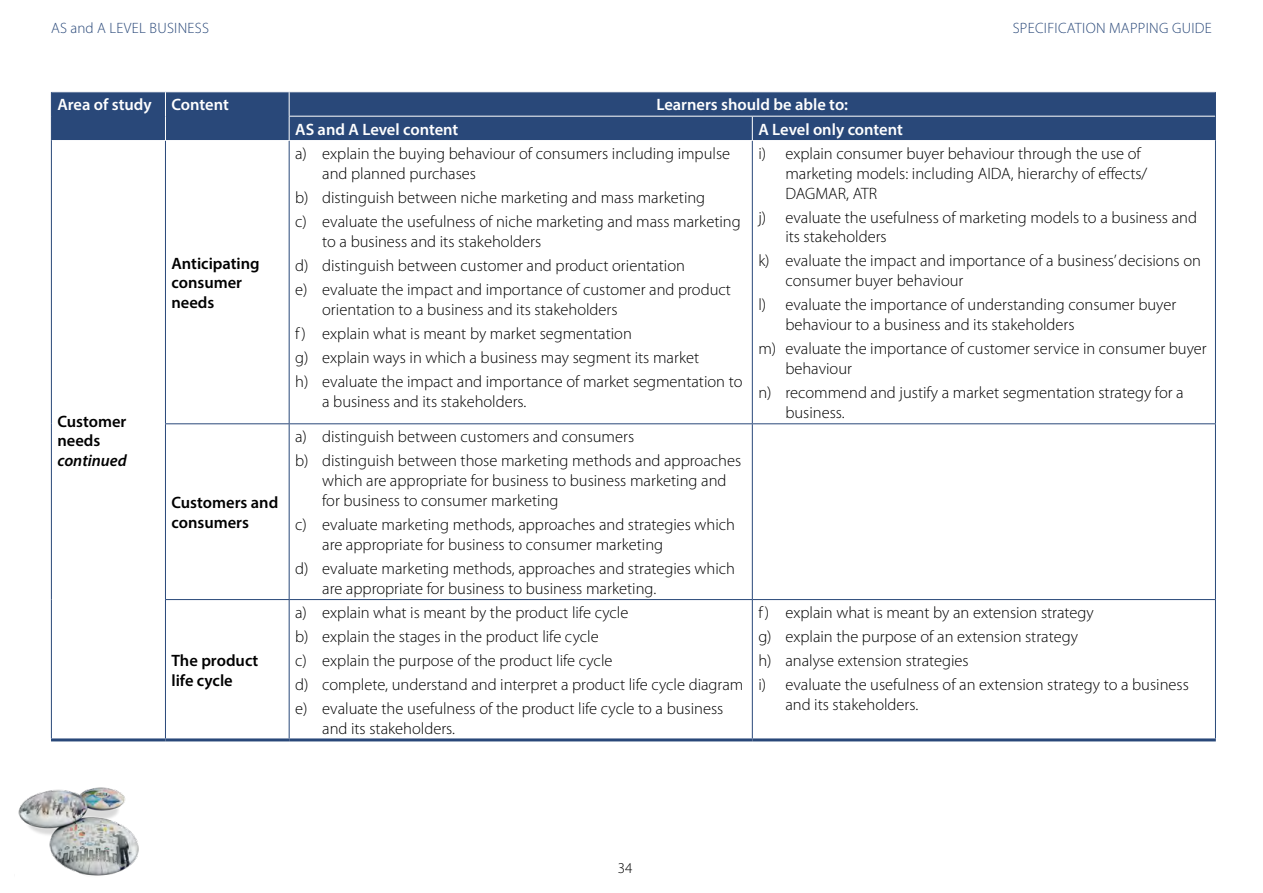
<style>
.page{position:relative;width:1263px;height:893px;background:#fff}
.page>*{position:absolute;margin:0;border:0;box-sizing:border-box;transform-origin:0 0}
.t1{font:300 16.5px/19.8px "Myriad Pro";color:#000}
.t2{font:600 16.5px/19.8px "Myriad Pro";color:#000}
.t3{font:600 16.5px "Myriad Pro";color:#fff}
.t4{font:italic 600 16.5px "Myriad Pro";color:#000}
.t5{font:300 15px "Myriad Pro";letter-spacing:.02em;color:#294879}
.t6{font:300 15px "Myriad Pro";color:#000}
</style>
<div class="page">
<img style="left:18px;top:787px;width:121px;height:89px">
<div style="left:52px;top:92px;width:1163px;height:48px;background:#294879"></div>
<svg style="left:165px;top:92px;width:1px;height:48px"></svg>
<hr style="left:289px;top:116px;width:463px;height:1px;background:#fff">
<svg style="left:289px;top:92px;width:1px;height:48px"></svg>
<hr style="left:752px;top:116px;width:463px;height:1px;background:#fff">
<svg style="left:752px;top:117px;width:1px;height:23px"></svg>
<hr style="left:51px;top:141px;width:1px;height:283px;background:#294879">
<hr style="left:165px;top:141px;width:1px;height:282px;background:#294879">
<hr style="left:289px;top:141px;width:1px;height:282px;background:#294879">
<hr style="left:752px;top:141px;width:1px;height:282px;background:#294879">
<hr style="left:1215px;top:141px;width:1px;height:282px;background:#294879">
<hr style="left:51px;top:424px;width:1px;height:176px;background:#294879">
<hr style="left:165px;top:423px;width:124px;height:1px;background:#294879">
<hr style="left:165px;top:424px;width:1px;height:175px;background:#294879">
<hr style="left:289px;top:423px;width:463px;height:1px;background:#294879">
<hr style="left:289px;top:424px;width:1px;height:175px;background:#294879">
<hr style="left:752px;top:423px;width:464px;height:1px;background:#294879">
<hr style="left:752px;top:424px;width:1px;height:175px;background:#294879">
<hr style="left:1215px;top:424px;width:1px;height:175px;background:#294879">
<hr style="left:51px;top:600px;width:1px;height:138px;background:#294879">
<hr style="left:165px;top:599px;width:124px;height:1px;background:#294879">
<hr style="left:165px;top:600px;width:1px;height:138px;background:#294879">
<hr style="left:289px;top:599px;width:463px;height:1px;background:#294879">
<hr style="left:289px;top:600px;width:1px;height:138px;background:#294879">
<hr style="left:752px;top:599px;width:464px;height:1px;background:#294879">
<hr style="left:752px;top:600px;width:1px;height:138px;background:#294879">
<hr style="left:1215px;top:600px;width:1px;height:138px;background:#294879">
<svg style="left:51px;top:92px;width:1px;height:49px"></svg>
<svg style="left:1215px;top:92px;width:1px;height:49px"></svg>
<hr style="left:51px;top:738px;width:114px;height:3px;background:#294879">
<hr style="left:165px;top:738px;width:124px;height:3px;background:#294879">
<hr style="left:289px;top:738px;width:463px;height:3px;background:#294879">
<hr style="left:752px;top:738px;width:464px;height:3px;background:#294879">
<p class="t5" style="left:51px;top:19px;width:159px">AS and A LEVEL BUSINESS</p>
<p class="t5" style="left:1013px;top:19px;width:201px">SPECIFICATION MAPPING GUIDE</p>
<p class="t3" style="left:57px;top:94px;width:96px">Area of study</p>
<p class="t3" style="left:171px;top:94px;width:59px">Content</p>
<p class="t3" style="left:656px;top:94px;width:193px">Learners should be able to:</p>
<p class="t3" style="left:295px;top:119px;width:165px">AS and A Level content</p>
<p class="t3" style="left:758px;top:119px;width:146px">A Level only content</p>
<p class="t2" style="left:57px;top:411px;width:71px">Customer</p>
<p class="t2" style="left:57px;top:431px;width:44px">needs</p>
<p class="t4" style="left:57px;top:450px;width:71px">continued</p>
<p class="t2" style="left:171px;top:253px;width:90px">Anticipating</p>
<p class="t2" style="left:171px;top:272px;width:72px">consumer needs</p>
<p class="t2" style="left:171px;top:492px;width:108px">Customers and</p>
<p class="t2" style="left:171px;top:512px;width:79px">consumers</p>
<p class="t2" style="left:171px;top:650px;width:88px">The product life cycle</p>
<p class="t1" style="left:322px;top:144px;width:409px;text-indent:-27px">a) explain the buying behaviour of consumers including impulse and planned purchases</p>
<p class="t1" style="left:295px;top:188px;width:412px">b) distinguish between niche marketing and mass marketing</p>
<p class="t1" style="left:322px;top:212px;width:420px;text-indent:-27px">c) evaluate the usefulness of niche marketing and mass marketing to a business and its stakeholders</p>
<p class="t1" style="left:295px;top:256px;width:391px">d) distinguish between customer and product orientation</p>
<p class="t1" style="left:322px;top:280px;width:410px;text-indent:-27px">e) evaluate the impact and importance of customer and product orientation to a business and its stakeholders</p>
<p class="t1" style="left:295px;top:323px;width:338px">f ) explain what is meant by market segmentation</p>
<p class="t1" style="left:295px;top:348px;width:406px">g) explain ways in which a business may segment its market</p>
<p class="t1" style="left:322px;top:372px;width:422px;text-indent:-27px">h) evaluate the impact and importance of market segmentation to a business and its stakeholders.</p>
<p class="t1" style="left:295px;top:427px;width:340px">a) distinguish between customers and consumers</p>
<p class="t1" style="left:322px;top:451px;width:420px;text-indent:-27px">b) distinguish between those marketing methods and approaches which are appropriate for business to business marketing and for business to consumer marketing</p>
<p class="t1" style="left:322px;top:515px;width:414px;text-indent:-27px">c) evaluate marketing methods, approaches and strategies which are appropriate for business to consumer marketing</p>
<p class="t1" style="left:322px;top:559px;width:414px;text-indent:-27px">d) evaluate marketing methods, approaches and strategies which are appropriate for business to business marketing.</p>
<p class="t1" style="left:295px;top:603px;width:335px">a) explain what is meant by the product life cycle</p>
<p class="t1" style="left:295px;top:627px;width:305px">b) explain the stages in the product life cycle</p>
<p class="t1" style="left:295px;top:651px;width:319px">c) explain the purpose of the product life cycle</p>
<p class="t1" style="left:295px;top:675px;width:450px">d) complete, understand and interpret a product life cycle diagram</p>
<p class="t1" style="left:322px;top:699px;width:403px;text-indent:-27px">e) evaluate the usefulness of the product life cycle to a business and its stakeholders.</p>
<p class="t1" style="left:785px;top:144px;width:364px;text-indent:-27px">i) explain consumer buyer behaviour through the use of marketing models: including AIDA, hierarchy of effects/<br>DAGMAR, ATR</p>
<p class="t1" style="left:785px;top:207px;width:413px;text-indent:-27px">j) evaluate the usefulness of marketing models to a business and its stakeholders</p>
<p class="t1" style="left:785px;top:251px;width:417px;text-indent:-27px">k) evaluate the impact and importance of a business’ decisions on consumer buyer behaviour</p>
<p class="t1" style="left:785px;top:295px;width:392px;text-indent:-27px">l) evaluate the importance of understanding consumer buyer behaviour to a business and its stakeholders</p>
<p class="t1" style="left:785px;top:339px;width:423px;text-indent:-27px">m) evaluate the importance of customer service in consumer buyer behaviour</p>
<p class="t1" style="left:785px;top:383px;width:400px;text-indent:-27px">n) recommend and justify a market segmentation strategy for a business.</p>
<p class="t1" style="left:758px;top:603px;width:337px">f ) explain what is meant by an extension strategy</p>
<p class="t1" style="left:758px;top:627px;width:321px">g) explain the purpose of an extension strategy</p>
<p class="t1" style="left:758px;top:651px;width:212px">h) analyse extension strategies</p>
<p class="t1" style="left:785px;top:675px;width:405px;text-indent:-27px">i) evaluate the usefulness of an extension strategy to a business and its stakeholders.</p>
<p class="t6" style="left:618px;top:860px;width:16px">34</p>
</div>
